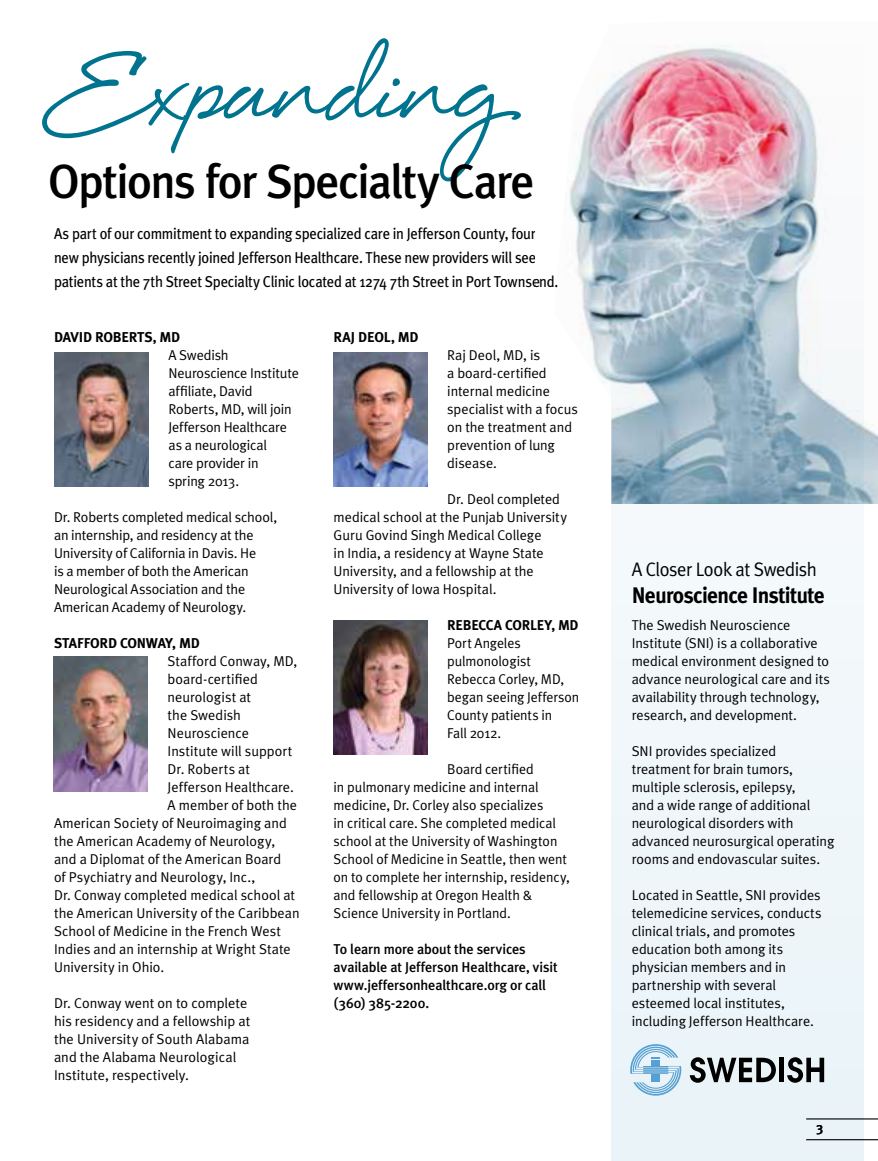
<style>
.page{position:relative;width:878px;height:1161px;background:#fff}
.page>*{position:absolute;margin:0;border:0;box-sizing:border-box;transform-origin:0 0}
.t1{font:187.5px "Eye Catching Pro";color:#00738e}
.t2{font:500 48px "Meta Plus";letter-spacing:-.035em;color:#000}
.t3{font:700 22.5px "Meta Plus";letter-spacing:-.03em;color:#000;scale:.95 1}
.t4{font:19.5px "Meta Plus Normal";letter-spacing:-.025em;color:#000;scale:.95 1}
.t5{font:15.75px/24px "Meta Plus";letter-spacing:-.015em;color:#000;scale:.93 1}
.t6{font:14.25px/18px "Meta Plus Normal";color:#000}
.t7{font:500 14.25px/18px "Meta Plus";letter-spacing:-.005em;color:#000}
.t8{font:700 14.25px "Meta Plus";letter-spacing:-.015em;color:#000}
.t9{font:13.5px "Meta Plus Medium Caps";color:#000}
</style>
<div class="page">
<div style="left:611px;top:0;width:253px;height:1161px;background:#f0f7fa"></div>
<img style="left:569px;top:21px;width:309px;height:483px">
<img style="left:55px;top:352px;width:93px;height:134px">
<img style="left:333px;top:352px;width:94px;height:134px">
<img style="left:54px;top:657px;width:93px;height:134px">
<img style="left:333px;top:620px;width:94px;height:135px">
<svg style="left:630px;top:1044px;width:51px;height:52px"></svg>
<svg style="left:689px;top:1057px;width:86px;height:26px"></svg>
<div style="left:779px;top:1058px;width:5px;height:24px;background:#000"></div>
<svg style="left:787px;top:1057px;width:37px;height:26px"></svg>
<hr style="left:806px;top:1118px;width:72px;height:2px;background:#000">
<hr style="left:806px;top:1139px;width:72px;height:1px;background:#000">
<h1 class="t1" style="left:54px;top:13px;width:459px">Expanding</h1>
<h2 class="t2" style="left:48px;top:154px;width:488px">Options for Specialty Care</h2>
<p class="t5" style="left:54px;top:221px;width:544px">As part of our commitment to expanding specialized care in Jefferson County, four new physicians recently joined Jefferson Healthcare. These new providers will see patients at the 7th Street Specialty Clinic located at 1274 7th Street in Port Townsend.</p>
<p class="t8" style="left:54px;top:329px;width:128px">DAVID ROBERTS, MD</p>
<p class="t6" style="left:168px;top:346px;width:132px">A Swedish<br>Neuroscience Institute affiliate, David<br>Roberts, MD, will join<br>Jefferson Healthcare as a neurological<br>care provider in<br>spring 2013.</p>
<p class="t6" style="left:54px;top:508px;width:225px">Dr. Roberts completed medical school, an internship, and residency at the University of California in Davis. He<br>is a member of both the American Neurological Association and the American Academy of Neurology.</p>
<p class="t8" style="left:54px;top:635px;width:147px">STAFFORD CONWAY, MD</p>
<p class="t6" style="left:168px;top:652px;width:131px">Stafford Conway, MD,</p>
<p class="t6" style="left:168px;top:670px;width:92px">board-certified</p>
<p class="t6" style="left:168px;top:688px;width:85px">neurologist at</p>
<p class="t6" style="left:168px;top:706px;width:75px">the Swedish</p>
<p class="t6" style="left:168px;top:724px;width:83px">Neuroscience</p>
<p class="t6" style="left:168px;top:742px;width:126px">Institute will support</p>
<p class="t6" style="left:168px;top:760px;width:84px">Dr. Roberts at</p>
<p class="t6" style="left:168px;top:778px;width:128px">Jefferson Healthcare.</p>
<p class="t6" style="left:168px;top:796px;width:131px">A member of both the</p>
<p class="t6" style="left:54px;top:814px;width:234px">American Society of Neuroimaging and</p>
<p class="t6" style="left:54px;top:832px;width:223px">the American Academy of Neurology,</p>
<p class="t6" style="left:54px;top:850px;width:229px">and a Diplomat of the American Board</p>
<p class="t6" style="left:54px;top:868px;width:203px">of Psychiatry and Neurology, Inc.,</p>
<p class="t6" style="left:54px;top:886px;width:243px">Dr. Conway completed medical school at</p>
<p class="t6" style="left:54px;top:904px;width:247px">the American University of the Caribbean</p>
<p class="t6" style="left:54px;top:922px;width:228px">School of Medicine in the French West</p>
<p class="t6" style="left:54px;top:940px;width:238px">Indies and an internship at Wright State</p>
<p class="t6" style="left:54px;top:958px;width:112px">University in Ohio.</p>
<p class="t6" style="left:54px;top:994px;width:198px">Dr. Conway went on to complete his residency and a fellowship at the University of South Alabama and the Alabama Neurological<br>Institute, respectively.</p>
<p class="t8" style="left:333px;top:329px;width:86px">RAJ DEOL, MD</p>
<p class="t6" style="left:447px;top:346px;width:132px">Raj Deol, MD, is<br>a board-certified internal medicine specialist with a focus on the treatment and prevention of lung disease.</p>
<p class="t6" style="left:333px;top:490px;width:235px;text-indent:114px">Dr. Deol completed medical school at the Punjab University<br>Guru Govind Singh Medical College<br>in India, a residency at Wayne State<br>University, and a fellowship at the<br>University of Iowa Hospital.</p>
<p class="t8" style="left:447px;top:617px;width:41px">REBECCA</p>
<p class="t8" style="left:505px;top:617px;width:75px">CORLEY, MD</p>
<p class="t6" style="left:447px;top:634px;width:133px">Port Angeles pulmonologist<br>Rebecca Corley, MD, began seeing Jefferson<br>County patients in<br>Fall 2012.</p>
<p class="t6" style="left:333px;top:760px;width:238px;text-indent:114px">Board certified<br>in pulmonary medicine and internal medicine, Dr. Corley also specializes<br>in critical care. She completed medical school at the University of Washington School of Medicine in Seattle, then went on to complete her internship, residency, and fellowship at Oregon Health &amp; Science University in Portland.</p>
<p class="t7" style="left:333px;top:940px;width:226px">To learn more about the services available at Jefferson Healthcare, visit www.jeffersonhealthcare.org or call (360) 385-2200.</p>
<h3 class="t4" style="left:631px;top:558px;width:196px">A Closer Look at Swedish</h3>
<h3 class="t3" style="left:631px;top:582px;width:205px">N EUROSCIENCE I NSTITUTE</h3>
<p class="t6" style="left:631px;top:616px;width:200px">The Swedish Neuroscience<br>Institute (SNI) is a collaborative medical environment designed to advance neurological care and its availability through technology, research, and development.</p>
<p class="t6" style="left:631px;top:742px;width:204px">SNI provides specialized treatment for brain tumors, multiple sclerosis, epilepsy,<br>and a wide range of additional neurological disorders with advanced neurosurgical operating rooms and endovascular suites.</p>
<p class="t6" style="left:631px;top:886px;width:191px">Located in Seattle, SNI provides telemedicine services, conducts clinical trials, and promotes education both among its physician members and in partnership with several esteemed local institutes, including Jefferson Healthcare.</p>
<p class="t9" style="left:816px;top:1122px;width:9px">3</p>
</div>
